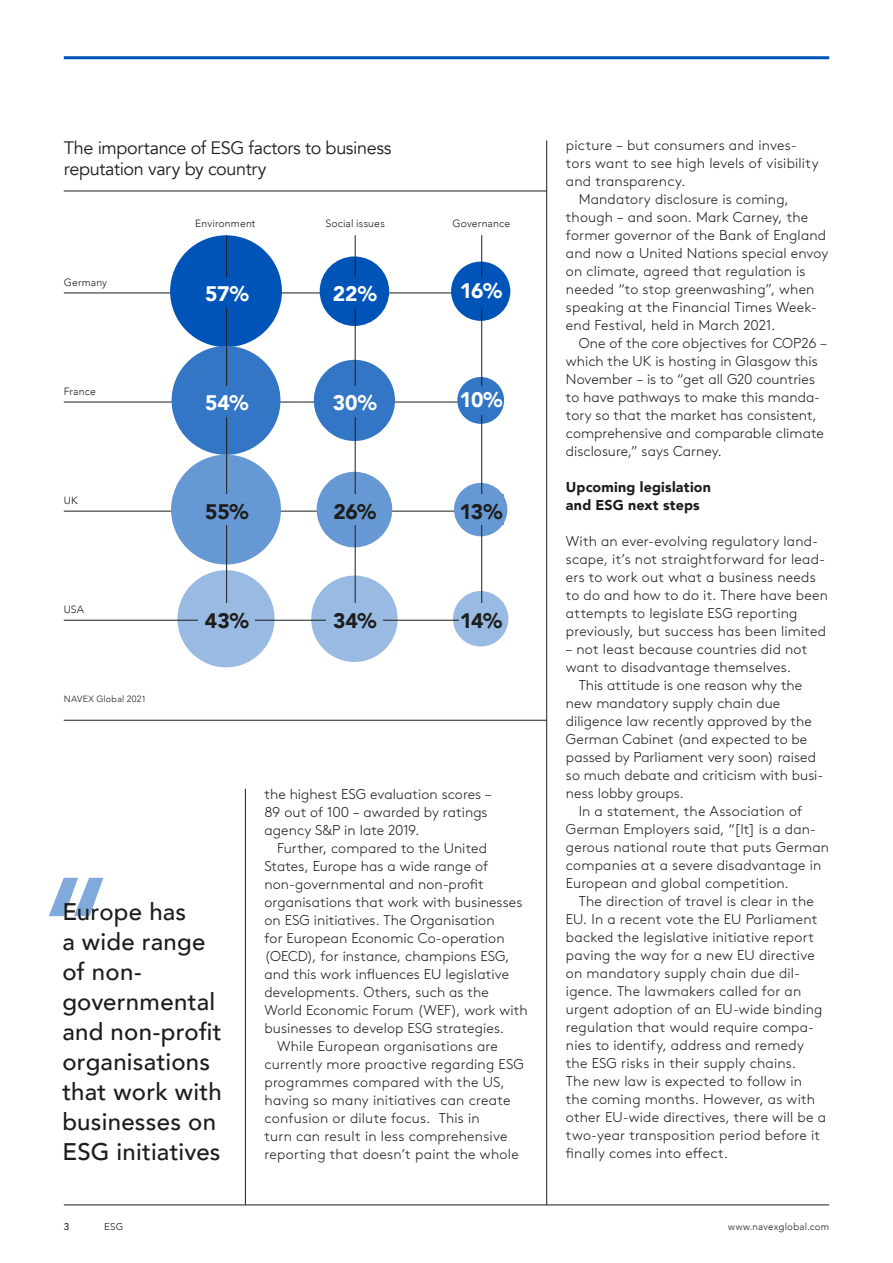
<style>
.page{position:relative;width:893px;height:1263px;background:#fff}
.page>*{position:absolute;margin:0;border:0;box-sizing:border-box;transform-origin:0 0}
.t1{font:500 24px/30px "Avenir";letter-spacing:.01em;color:#1d1d1b}
.t2{font:900 21px "Avenir";letter-spacing:-.015em;color:#fff}
.t3{font:900 21px "Avenir";letter-spacing:-.01em;color:#1d1d1b}
.t4{font:18px/21.6px "Avenir";letter-spacing:-.02em;color:#1d1d1b}
.t5{font:300 14.25px/18px "Brown";letter-spacing:.01em;color:#1d1d1b}
.t6{font:900 14.25px/18px "Avenir";letter-spacing:.015em;color:#1d1d1b}
.t7{font:300 10.5px "Avenir";letter-spacing:.015em;color:#1d1d1b}
.t8{font:300 9.75px "Avenir";letter-spacing:.025em;color:#1d1d1b}
.t9{font:500 9.75px "Avenir";color:#1d1d1b}
.t10{font:300 9px "Avenir";letter-spacing:.025em;color:#1d1d1b}
</style>
<div class="page">
<hr style="left:64px;top:56px;width:765px;height:3px;background:#0054b8">
<hr style="left:64px;top:1205px;width:765px;height:1px;background:#1d1d1b">
<hr style="left:245px;top:789px;width:1px;height:416px;background:#1d1d1b">
<hr style="left:546px;top:141px;width:1px;height:1064px;background:#1d1d1b">
<svg style="left:49px;top:878px;width:54px;height:38px"></svg>
<hr style="left:64px;top:191px;width:483px;height:1px;background:#1d1d1b">
<hr style="left:64px;top:720px;width:483px;height:1px;background:#1d1d1b">
<hr style="left:64px;top:293px;width:418px;height:1px;background:#1d1d1b">
<hr style="left:64px;top:402px;width:394px;height:1px;background:#1d1d1b">
<hr style="left:64px;top:511px;width:418px;height:1px;background:#1d1d1b">
<div style="left:170px;top:235px;width:112px;height:112px;background:#0054b8;border-radius:56px"></div>
<div style="left:172px;top:346px;width:108px;height:109px;background:#3376c6;border-radius:54px"></div>
<div style="left:171px;top:455px;width:110px;height:109px;background:#6698d4;border-radius:55px"></div>
<div style="left:177px;top:570px;width:98px;height:97px;background:#99bbe3;border-radius:49px"></div>
<div style="left:320px;top:256px;width:69px;height:70px;background:#0054b8;border-radius:35px"></div>
<div style="left:314px;top:360px;width:81px;height:81px;background:#3376c6;border-radius:41px"></div>
<div style="left:317px;top:472px;width:75px;height:75px;background:#6698d4;border-radius:38px"></div>
<div style="left:311px;top:576px;width:87px;height:86px;background:#99bbe3;border-radius:43px"></div>
<div style="left:451px;top:262px;width:59px;height:59px;background:#0054b8;border-radius:30px"></div>
<div style="left:457px;top:377px;width:47px;height:47px;background:#3376c6;border-radius:23px"></div>
<div style="left:454px;top:483px;width:53px;height:53px;background:#6698d4;border-radius:27px"></div>
<div style="left:453px;top:591px;width:55px;height:55px;background:#99bbe3;border-radius:28px"></div>
<hr style="left:481px;top:235px;width:1px;height:388px;background:#1d1d1b">
<hr style="left:355px;top:235px;width:1px;height:390px;background:#1d1d1b">
<hr style="left:226px;top:235px;width:1px;height:385px;background:#1d1d1b">
<div style="left:199px;top:277px;width:56px;height:30px;background:#0054b8"></div>
<div style="left:199px;top:386px;width:56px;height:30px;background:#3376c6"></div>
<div style="left:199px;top:495px;width:56px;height:30px;background:#6698d4"></div>
<div style="left:327px;top:277px;width:56px;height:30px;background:#0054b8"></div>
<div style="left:327px;top:386px;width:56px;height:30px;background:#3376c6"></div>
<div style="left:327px;top:495px;width:56px;height:30px;background:#6698d4"></div>
<div style="left:459px;top:495px;width:44px;height:30px;background:#6698d4"></div>
<div style="left:469px;top:386px;width:23px;height:28px;background:#3376c6"></div>
<hr style="left:64px;top:620px;width:418px;height:1px;background:#1d1d1b">
<div style="left:199px;top:604px;width:56px;height:30px;background:#99bbe3"></div>
<div style="left:327px;top:604px;width:56px;height:30px;background:#99bbe3"></div>
<div style="left:459px;top:604px;width:44px;height:30px;background:#99bbe3"></div>
<div style="left:459px;top:277px;width:44px;height:30px;background:#0054b8"></div>
<p class="t4" style="left:64px;top:137px;width:329px">The importance of ESG factors to business reputation vary by country</p>
<p class="t7" style="left:64px;top:276px;width:45px">Germany</p>
<p class="t7" style="left:64px;top:385px;width:34px">France</p>
<p class="t7" style="left:64px;top:494px;width:15px">UK</p>
<p class="t7" style="left:64px;top:603px;width:22px">USA</p>
<p class="t10" style="left:64px;top:694px;width:84px">NAVEX Global 2021</p>
<p class="t7" style="left:195px;top:217px;width:62px">Environment</p>
<p class="t7" style="left:325px;top:217px;width:61px">Social issues</p>
<p class="t7" style="left:452px;top:217px;width:59px">Governance</p>
<h2 class="t2" style="left:205px;top:276px;width:45px">57%</h2>
<h2 class="t2" style="left:333px;top:276px;width:45px">22%</h2>
<h2 class="t2" style="left:460px;top:273px;width:44px">16%</h2>
<h2 class="t2" style="left:205px;top:385px;width:45px">54%</h2>
<h2 class="t2" style="left:333px;top:385px;width:46px">30%</h2>
<h2 class="t2" style="left:459px;top:382px;width:45px">10%</h2>
<h2 class="t3" style="left:205px;top:494px;width:45px">55%</h2>
<h2 class="t3" style="left:333px;top:494px;width:44px">26%</h2>
<h2 class="t3" style="left:460px;top:494px;width:44px">13%</h2>
<h2 class="t3" style="left:205px;top:602px;width:45px">43%</h2>
<h2 class="t3" style="left:333px;top:602px;width:45px">34%</h2>
<h2 class="t3" style="left:460px;top:602px;width:44px">14%</h2>
<h1 class="t1" style="left:62px;top:895px;width:161px">Europe has<br>a wide range of non&shy;governmental and non-profit organisations that work with businesses on<br>ESG initiatives</h1>
<p class="t5" style="left:264px;top:784px;width:229px">the highest ESG evaluation scores –<br>89 out of 100 – awarded by ratings agency S&amp;P in late 2019.</p>
<p class="t5" style="left:277px;top:838px;width:211px">Further, compared to the United</p>
<p class="t5" style="left:264px;top:856px;width:225px">States, Europe has a wide range of</p>
<p class="t5" style="left:264px;top:874px;width:221px">non-governmental and non-profit</p>
<p class="t5" style="left:264px;top:892px;width:260px">organisations that work with businesses</p>
<p class="t5" style="left:264px;top:910px;width:232px">on ESG initiatives. The Organisation</p>
<p class="t5" style="left:264px;top:928px;width:242px">for European Economic Co-operation</p>
<p class="t5" style="left:264px;top:946px;width:247px">(OECD), for instance, champions ESG,</p>
<p class="t5" style="left:264px;top:964px;width:246px">and this work influences EU legislative</p>
<p class="t5" style="left:264px;top:982px;width:226px">developments. Others, such as the</p>
<p class="t5" style="left:264px;top:1000px;width:265px">World Economic Forum (WEF), work with</p>
<p class="t5" style="left:264px;top:1018px;width:241px">businesses to develop ESG strategies.</p>
<p class="t5" style="left:277px;top:1036px;width:222px">While European organisations are</p>
<p class="t5" style="left:264px;top:1054px;width:261px">currently more proactive regarding ESG</p>
<p class="t5" style="left:264px;top:1072px;width:242px">programmes compared with the US,</p>
<p class="t5" style="left:264px;top:1090px;width:247px">having so many initiatives can create</p>
<p class="t5" style="left:264px;top:1108px;width:217px">confusion or dilute focus. This in</p>
<p class="t5" style="left:264px;top:1126px;width:245px">turn can result in less comprehensive</p>
<p class="t5" style="left:264px;top:1144px;width:256px">reporting that doesn’t paint the whole</p>
<p class="t5" style="left:566px;top:136px;width:232px">picture – but consumers and inves-</p>
<p class="t5" style="left:566px;top:154px;width:254px">tors want to see high levels of visibility</p>
<p class="t5" style="left:566px;top:172px;width:121px">and transparency.</p>
<p class="t5" style="left:579px;top:190px;width:212px">Mandatory disclosure is coming,</p>
<p class="t5" style="left:566px;top:208px;width:244px">though – and soon. Mark Carney, the</p>
<p class="t5" style="left:566px;top:226px;width:262px">former governor of the Bank of England</p>
<p class="t5" style="left:566px;top:244px;width:264px">and now a United Nations special envoy</p>
<p class="t5" style="left:566px;top:262px;width:241px">on climate, agreed that regulation is</p>
<p class="t5" style="left:566px;top:280px;width:250px">needed “to stop greenwashing”, when</p>
<p class="t5" style="left:566px;top:298px;width:252px">speaking at the Financial Times Week-</p>
<p class="t5" style="left:566px;top:316px;width:211px">end Festival, held in March 2021.</p>
<p class="t5" style="left:579px;top:334px;width:250px">One of the core objectives for COP26 –</p>
<p class="t5" style="left:566px;top:352px;width:253px">which the UK is hosting in Glasgow this</p>
<p class="t5" style="left:566px;top:370px;width:251px">November – is to “get all G20 countries</p>
<p class="t5" style="left:566px;top:387px;width:256px">to have pathways to make this manda-</p>
<p class="t5" style="left:566px;top:405px;width:252px">tory so that the market has consistent,</p>
<p class="t5" style="left:566px;top:423px;width:259px">comprehensive and comparable climate</p>
<p class="t5" style="left:566px;top:441px;width:157px">disclosure,” says Carney.</p>
<p class="t6" style="left:566px;top:478px;width:147px">Upcoming legislation and ESG next steps</p>
<p class="t5" style="left:566px;top:531px;width:263px">With an ever-evolving regulatory land&shy;scape, it’s not straightforward for lead&shy;ers to work out what a business needs to do and how to do it. There have been attempts to legislate ESG reporting previously, but success has been limited</p>
<p class="t5" style="left:566px;top:639px;width:243px">– not least because countries did not want to disadvantage themselves.</p>
<p class="t5" style="left:566px;top:675px;width:259px;text-indent:13px">This attitude is one reason why the new mandatory supply chain due diligence law recently approved by the German Cabinet (and expected to be passed by Parliament very soon) raised so much debate and criticism with busi&shy;ness lobby groups.</p>
<p class="t5" style="left:566px;top:801px;width:265px;text-indent:13px">In a statement, the Association of German Employers said, “[It] is a dan&shy;gerous national route that puts German companies at a severe disadvantage in European and global competition.</p>
<p class="t5" style="left:566px;top:891px;width:262px;text-indent:13px">The direction of travel is clear in the EU. In a recent vote the EU Parliament backed the legislative initiative report paving the way for a new EU directive on mandatory supply chain due dil&shy;igence. The lawmakers called for an urgent adoption of an EU-wide binding regulation that would require compa&shy;nies to identify, address and remedy the ESG risks in their supply chains.<br>The new law is expected to follow in the coming months. However, as with other EU-wide directives, there will be a two-year transposition period before it finally comes into effect.</p>
<p class="t9" style="left:64px;top:1218px;width:7px">3</p>
<p class="t8" style="left:104px;top:1221px;width:21px">ESG</p>
<p class="t8" style="left:728px;top:1221px;width:102px">www.navexglobal.com</p>
</div>
